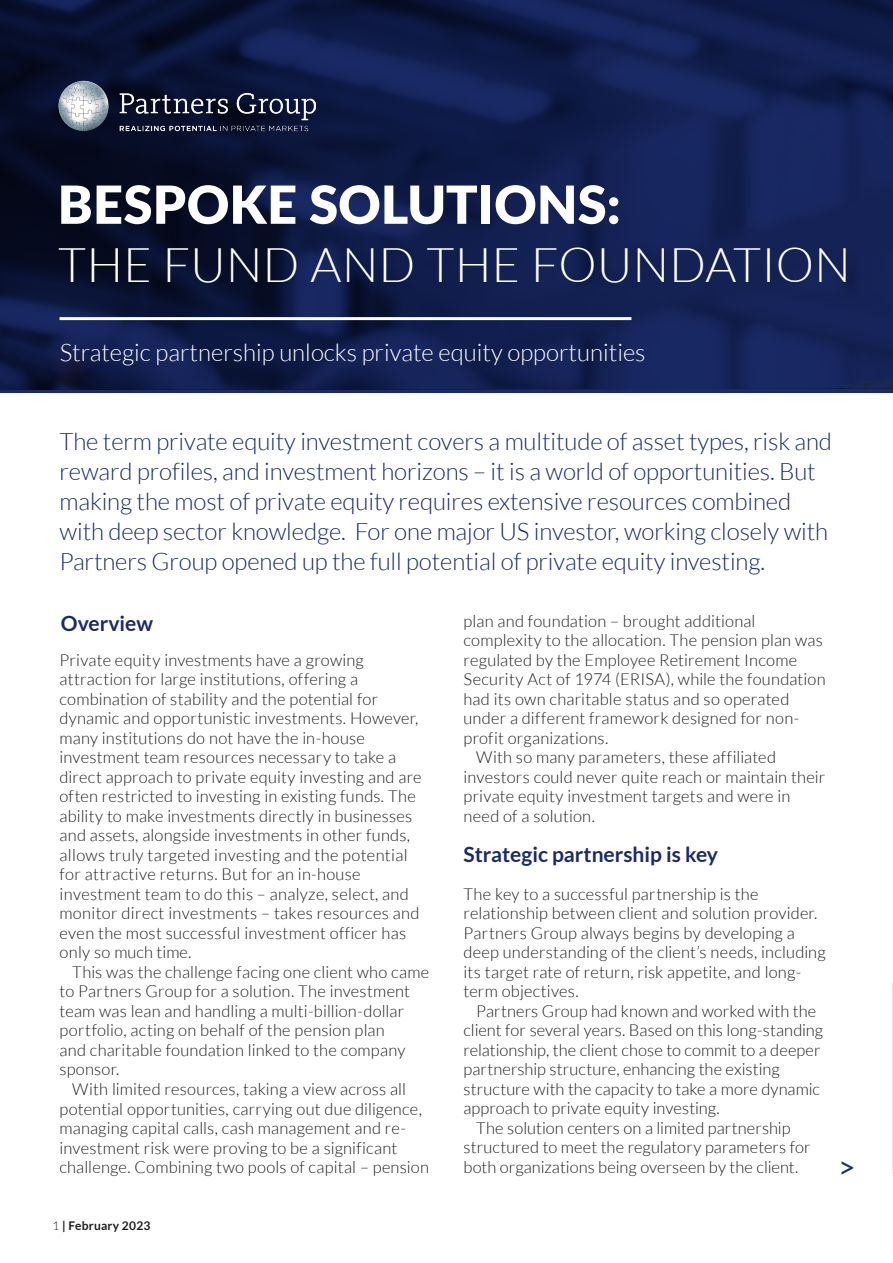
<style>
.page{position:relative;width:893px;height:1263px;background:#fff}
.page>*{position:absolute;margin:0;border:0;box-sizing:border-box;transform-origin:0 0}
.t1{font:900 52.5px "Lato";letter-spacing:.01em;color:#fff}
.t2{font:300 48px "Lato";letter-spacing:.005em;color:#fff}
.t3{font:30px "Lato";color:#1a2b68}
.t4{font:300 24px/30px "Lato";letter-spacing:-.005em;color:#1a2b68}
.t5{font:300 24px "Lato";color:#fff}
.t6{font:700 21px "Lato";color:#1a2b68}
.t7{font:300 16.5px/19.5px "Lato";letter-spacing:.01em;color:#1d1d1b}
.t8{font:700 12px "Lato";letter-spacing:.02em;color:#1d1d1b}
.s1{font-weight:300}
</style>
<div class="page">
<svg style="left:892px;top:982px;width:1px;height:192px"></svg>
<svg style="left:0;top:0;width:893px;height:393px;background:#101c48"></svg>
<img style="left:57px;top:79px;width:259px;height:54px">
<hr style="left:60px;top:317px;width:571px;height:3px;background:#fff">
<h1 class="t1" style="left:58px;top:174px;width:564px">BESPOKE SOLUTIONS:</h1>
<h2 class="t2" style="left:58px;top:239px;width:794px">THE FUND AND THE FOUNDATION</h2>
<h3 class="t5" style="left:60px;top:339px;width:587px">Strategic partnership unlocks private equity opportunities</h3>
<p class="t4" style="left:60px;top:426px;width:774px">The term private equity investment covers a multitude of asset types, risk and reward profiles, and investment horizons – it is a world of opportunities. But making the most of private equity requires extensive resources combined with deep sector knowledge. For one major US investor, working closely with Partners Group opened up the full potential of private equity investing.</p>
<p class="t6" style="left:61px;top:612px;width:94px">Overview</p>
<p class="t7" style="left:60px;top:650px;width:364px">Private equity investments have a growing attraction for large institutions, offering a combination of stability and the potential for dynamic and opportunistic investments. However, many institutions do not have the in-house investment team resources necessary to take a direct approach to private equity investing and are often restricted to investing in existing funds. The ability to make investments directly in businesses and assets, alongside investments in other funds, allows truly targeted investing and the potential for attractive returns. But for an in-house investment team to do this – analyze, select, and monitor direct investments – takes resources and even the most successful investment officer has only so much time.</p>
<p class="t7" style="left:60px;top:962px;width:371px;text-indent:13px">This was the challenge facing one client who came to Partners Group for a solution. The investment team was lean and handling a multi-billion-dollar portfolio, acting on behalf of the pension plan<br>and charitable foundation linked to the company sponsor.</p>
<p class="t7" style="left:60px;top:1079px;width:371px;text-indent:13px">With limited resources, taking a view across all potential opportunities, carrying out due diligence, managing capital calls, cash management and re&shy;investment risk were proving to be a significant challenge. Combining two pools of capital – pension</p>
<p class="t7" style="left:463px;top:611px;width:293px">plan and foundation – brought additional</p>
<p class="t7" style="left:463px;top:631px;width:361px">complexity to the allocation. The pension plan was</p>
<p class="t7" style="left:463px;top:650px;width:335px">regulated by the Employee Retirement Income</p>
<p class="t7" style="left:463px;top:670px;width:364px">Security Act of 1974 (ERISA), while the foundation</p>
<p class="t7" style="left:463px;top:689px;width:327px">had its own charitable status and so operated</p>
<p class="t7" style="left:463px;top:709px;width:337px">under a different framework designed for non-</p>
<p class="t7" style="left:463px;top:728px;width:146px">profit organizations.</p>
<p class="t7" style="left:476px;top:748px;width:301px">With so many parameters, these affiliated</p>
<p class="t7" style="left:463px;top:767px;width:363px">investors could never quite reach or maintain their</p>
<p class="t7" style="left:463px;top:787px;width:328px">private equity investment targets and were in</p>
<p class="t7" style="left:463px;top:806px;width:133px">need of a solution.</p>
<p class="t6" style="left:463px;top:843px;width:256px">Strategic partnership is key</p>
<p class="t7" style="left:463px;top:884px;width:364px">The key to a successful partnership is the relationship between client and solution provider.<br>Partners Group always begins by developing a deep understanding of the client’s needs, including its target rate of return, risk appetite, and long&shy;term objectives.</p>
<p class="t7" style="left:476px;top:1001px;width:341px">Partners Group had known and worked with the</p>
<p class="t7" style="left:463px;top:1021px;width:361px">client for several years. Based on this long-standing</p>
<p class="t7" style="left:463px;top:1040px;width:359px">relationship, the client chose to commit to a deeper</p>
<p class="t7" style="left:463px;top:1060px;width:318px">partnership structure, enhancing the existing</p>
<p class="t7" style="left:463px;top:1079px;width:358px">structure with the capacity to take a more dynamic</p>
<p class="t7" style="left:463px;top:1099px;width:258px">approach to private equity investing.</p>
<p class="t7" style="left:476px;top:1118px;width:316px">The solution centers on a limited partnership</p>
<p class="t7" style="left:463px;top:1138px;width:349px">structured to meet the regulatory parameters for</p>
<p class="t7" style="left:463px;top:1157px;width:336px">both organizations being overseen by the client.</p>
<h3 class="t3" style="left:838px;top:1150px;width:19px">&gt;</h3>
<p class="t8" style="left:52px;top:1219px;width:100px"><span class="s1">1</span> | February 2023</p>
</div>
